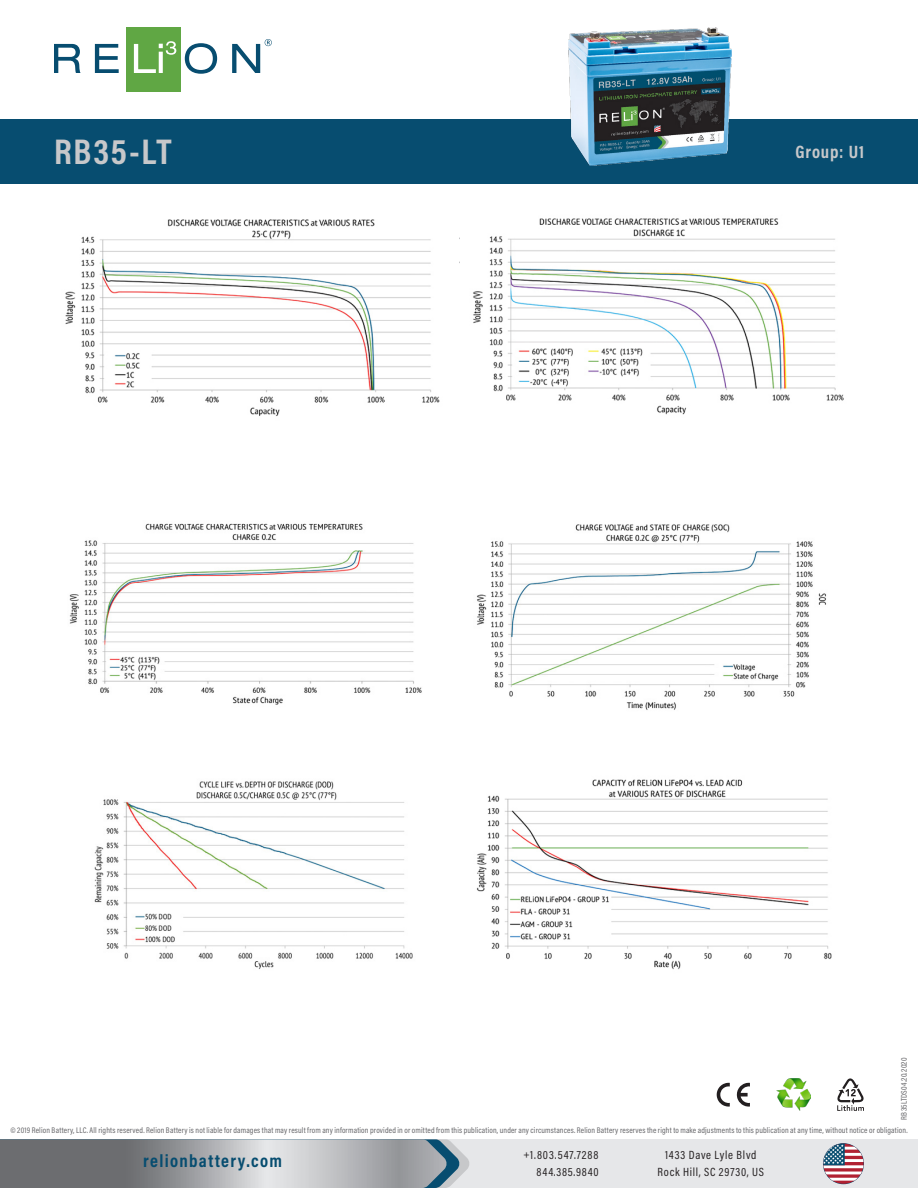
<style>
.page{position:relative;width:918px;height:1188px;background:#fff}
.page>*{position:absolute;margin:0;border:0;box-sizing:border-box;transform-origin:0 0}
.t1{font:700 36px "Acumin Pro Cond";letter-spacing:.05em;color:#c7c8ca}
.t2{font:700 18px "Acumin Pro Cond";letter-spacing:.075em;color:#074d70}
.t3{font:700 18px "Acumin Pro Cond";letter-spacing:.05em;color:#c7c8ca}
.t4{font:12px/16.5px "Acumin Pro Cond";letter-spacing:.065em;color:#231f20;text-align:right}
.t5{font:8.25px "Acumin Pro Cond";letter-spacing:.02em;color:#636366}
</style>
<div class="page">
<div style="left:126px;top:27px;width:54px;height:65px;background:#60a744"></div>
<svg style="left:54px;top:44px;width:27px;height:29px"></svg>
<svg style="left:95px;top:44px;width:24px;height:29px"></svg>
<svg style="left:134px;top:41px;width:42px;height:32px"></svg>
<svg style="left:185px;top:43px;width:32px;height:31px"></svg>
<svg style="left:232px;top:39px;width:40px;height:34px"></svg>
<div style="left:0;top:119px;width:918px;height:65px;background:#074d70"></div>
<img style="left:569px;top:27px;width:162px;height:139px">
<div style="left:0;top:1139px;width:918px;height:49px;background:#e6e7e9"></div>
<svg style="left:0;top:1139px;width:469px;height:49px;background:#999ca0"></svg>
<svg style="left:823px;top:1143px;width:41px;height:41px"></svg>
<img style="left:777px;top:1079px;width:33px;height:32px">
<hr style="left:54px;top:238px;width:808px;height:1px;background:#c7c8ca">
<hr style="left:54px;top:262px;width:808px;height:1px;background:#c7c8ca">
<svg style="left:837px;top:1078px;width:27px;height:33px"></svg>
<svg style="left:737px;top:1083px;width:13px;height:24px"></svg>
<svg style="left:717px;top:1083px;width:13px;height:24px"></svg>
<img style="left:477px;top:524px;width:349px;height:186px">
<img style="left:69px;top:523px;width:353px;height:182px">
<img style="left:54px;top:219px;width:405px;height:197px">
<img style="left:461px;top:218px;width:401px;height:197px">
<img style="left:94px;top:781px;width:319px;height:188px">
<img style="left:476px;top:779px;width:356px;height:191px">
<h1 class="t1" style="left:54px;top:128px;width:119px">RB35-LT</h1>
<h2 class="t3" style="left:795px;top:140px;width:70px">Group: U1</h2>
<p class="t5" style="left:899px;top:1120px;width:63px;rotate:-90deg">RB35LTDS04.20.2020</p>
<p class="t5" style="left:10px;top:1124px;width:899px">© 2019 Relion Battery, LLC. All rights reserved. Relion Battery is not liable for damages that may result from any information provided in or omitted from this publication, under any circumstances. Relion Battery reserves the right to make adjustments to this publication at any time, without notice or obligation.</p>
<h3 class="t4" style="left:658px;top:1146px;width:108px;text-align:center">1433 Dave Lyle Blvd<br>Rock Hill, SC 29730, US</h3>
<h2 class="t2" style="left:143px;top:1149px;width:140px">relionbattery.com</h2>
<h3 class="t4" style="left:524px;top:1146px;width:77px">+1.803.547.7288<br>844.385.9840</h3>
</div>
